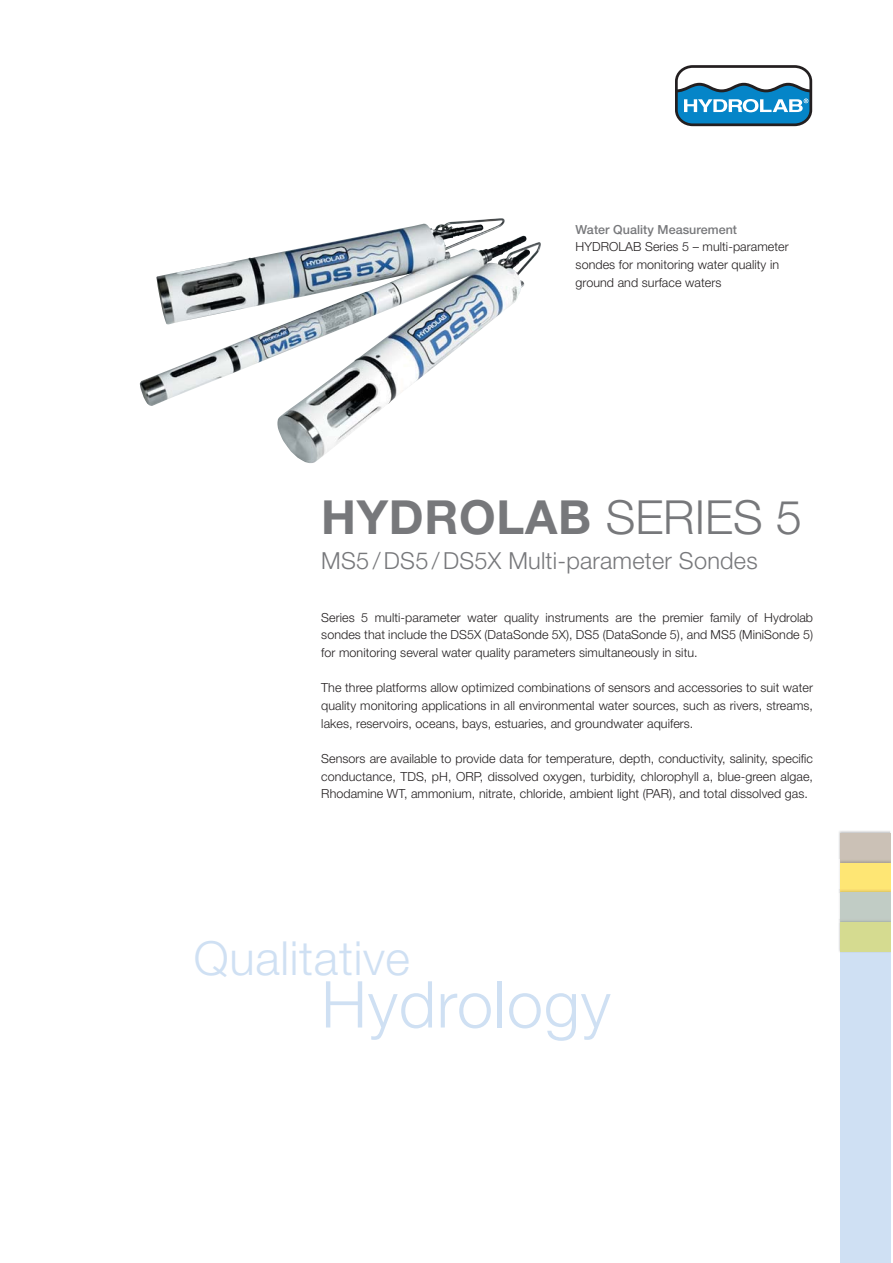
<style>
.page{position:relative;width:893px;height:1263px;background:#fff}
.page>*{position:absolute;margin:0;border:0;box-sizing:border-box;transform-origin:0 0}
.t1{font:300 64.65px "Helvetica Neue LT";letter-spacing:.015em;color:#cfe0f3}
.t2{font:700 47.1px "Helvetica Neue LT";letter-spacing:.015em;color:#77787b}
.t3{font:300 47.1px "Helvetica Neue LT";letter-spacing:.015em;color:#cfe0f3}
.t4{font:300 23.55px "Helvetica Neue LT";letter-spacing:.01em;color:#77787b}
.t5{font:300 12.45px/17.7px "Helvetica Neue LT";letter-spacing:.005em;color:#231f20;text-align:justify}
.t6{font:500 12.45px "Helvetica Neue LT";letter-spacing:.005em;color:#77787b}
.s1{font-weight:300}
</style>
<div class="page">
<img style="left:140px;top:218px;width:401px;height:245px">
<div style="left:840px;top:951px;width:50px;height:311px;background:#cfe0f3"></div>
<img style="left:839px;top:831px;width:51px;height:28px">
<div style="left:840px;top:834px;width:50px;height:29px;background:#cbc1b6"></div>
<img style="left:839px;top:864px;width:1px;height:55px">
<div style="left:840px;top:863px;width:50px;height:29px;background:#fee674"></div>
<div style="left:840px;top:893px;width:50px;height:29px;background:#c1ccc5"></div>
<img style="left:839px;top:919px;width:1px;height:33px">
<div style="left:840px;top:922px;width:50px;height:30px;background:#d5db90"></div>
<svg style="left:675px;top:69px;width:138px;height:54px"></svg>
<div style="left:675px;top:65px;width:137px;height:61px;border:3px solid #231f20;border-radius:16px"></div>
<p class="t6" style="left:575px;top:225px;width:163px">Water Quality Measurement</p>
<p class="t5" style="left:575px;top:239px;width:214px;text-align:left">HYDROLAB Series 5 – multi-parameter sondes for monitoring water quality in ground and surface waters</p>
<h2 class="t2" style="left:321px;top:500px;width:482px">HYDROLAB <span class="s1">SERIES 5</span></h2>
<h3 class="t4" style="left:321px;top:552px;width:438px">MS5 / DS5 / DS5X Multi-parameter Sondes</h3>
<p class="t5" style="left:321px;top:610px;width:493px">Series 5 multi-parameter water quality instruments are the premier family of Hydrolab sondes that include the DS5X (DataSonde 5X), DS5 (DataSonde 5), and MS5 (MiniSonde 5) for monitoring several water quality parameters simultaneously in situ.</p>
<p class="t5" style="left:321px;top:680px;width:493px">The three platforms allow optimized combinations of sensors and accessories to suit water quality monitoring applications in all environmental water sources, such as rivers, streams, lakes, reservoirs, oceans, bays, estuaries, and groundwater aquifers.</p>
<p class="t5" style="left:321px;top:751px;width:493px">Sensors are available to provide data for temperature, depth, conductivity, salinity, specific conductance, TDS, pH, ORP, dissolved oxygen, turbidity, chlorophyll a, blue-green algae, Rhodamine WT, ammonium, nitrate, chloride, ambient light (PAR), and total dissolved gas.</p>
<h2 class="t3" style="left:194px;top:941px;width:218px">Qualitative</h2>
<h1 class="t1" style="left:321px;top:981px;width:291px">Hydrology</h1>
</div>
